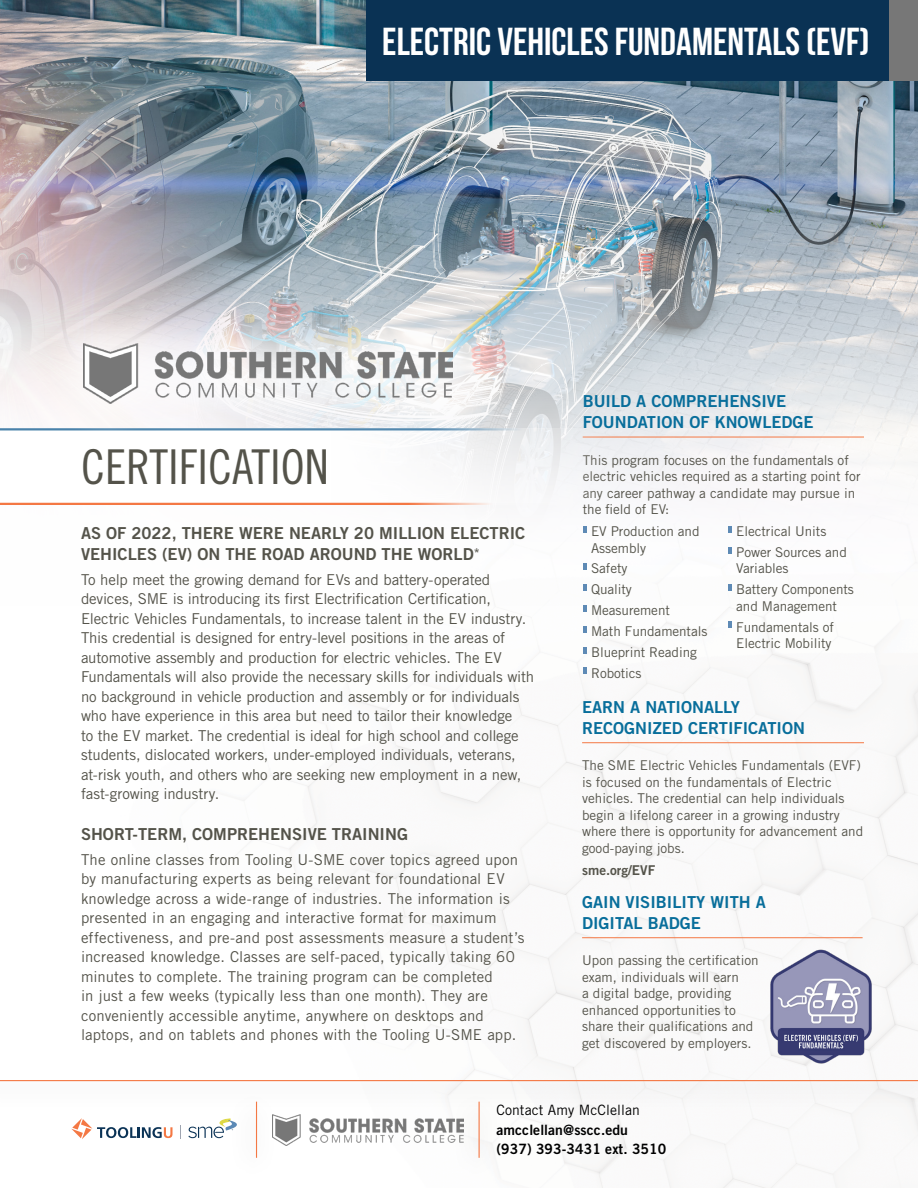
<style>
.page{position:relative;width:918px;height:1188px;background:#fff}
.page>*{position:absolute;margin:0;border:0;box-sizing:border-box;transform-origin:0 0}
.t1{font:48px "Trade Gothic LT Std Cn 18";color:#54534a}
.t2{font:39px "Bebas Neue";color:#fff}
.t3{font:16.5px/21px "Trade Gothic LT Std Bd 2";color:#54534a}
.t4{font:16.5px/21px "Trade Gothic LT Std Bd 2";color:#086e9b}
.t5{font:15px/19.5px "Trade Gothic LT Std";color:#54534a}
.t6{font:14.25px/19.5px "Trade Gothic LT Std Bd 2";letter-spacing:.005em;color:#000}
.t7{font:14.25px "Trade Gothic LT Std";letter-spacing:.005em;color:#000}
.t8{font:13.5px/16.5px "Trade Gothic LT Std";color:#54534a}
.t9{font:13.5px "Trade Gothic LT Std Bd 2";color:#54534a}
</style>
<div class="page">
<img style="left:0;top:0;width:366px;height:81px">
<img style="left:0;top:81px;width:918px;height:1107px">
<hr style="left:583px;top:437px;width:281px;height:1px;background:#f47844">
<svg style="left:583px;top:526px;width:4px;height:6px"></svg>
<svg style="left:583px;top:564px;width:4px;height:6px"></svg>
<svg style="left:583px;top:585px;width:4px;height:6px"></svg>
<svg style="left:583px;top:605px;width:4px;height:6px"></svg>
<svg style="left:583px;top:626px;width:4px;height:6px"></svg>
<svg style="left:583px;top:647px;width:4px;height:6px"></svg>
<svg style="left:583px;top:668px;width:4px;height:6px"></svg>
<svg style="left:728px;top:526px;width:4px;height:6px"></svg>
<svg style="left:728px;top:547px;width:4px;height:6px"></svg>
<svg style="left:728px;top:585px;width:4px;height:6px"></svg>
<svg style="left:728px;top:622px;width:4px;height:6px"></svg>
<hr style="left:582px;top:742px;width:282px;height:1px;background:#f47844">
<hr style="left:582px;top:937px;width:281px;height:1px;background:#f47844">
<div style="left:889px;top:0;width:29px;height:81px;background:#777"></div>
<div style="left:0;top:1080px;width:918px;height:30px;background:#f9f9f9"></div>
<hr style="left:0;top:1080px;width:918px;height:1px;background:#f47844">
<div style="left:230px;top:1090px;width:46px;height:91px;background:#fdfdfd"></div>
<hr style="left:256px;top:1102px;width:1px;height:56px;background:#f47844">
<div style="left:452px;top:1090px;width:47px;height:91px;background:#fafafa"></div>
<hr style="left:479px;top:1102px;width:1px;height:56px;background:#f47844">
<img style="left:272px;top:1114px;width:192px;height:32px">
<svg style="left:71px;top:1118px;width:102px;height:21px"></svg>
<svg style="left:188px;top:1118px;width:49px;height:20px"></svg>
<svg style="left:180px;top:1125px;width:1px;height:14px"></svg>
<div style="left:0;top:428px;width:610px;height:77px;background:#fff"></div>
<hr style="left:0;top:428px;width:582px;height:2px;background:#4a82aa">
<hr style="left:0;top:503px;width:549px;height:2px;background:#f47844">
<div style="left:366px;top:0;width:523px;height:81px;background:#0a3254"></div>
<img style="left:765px;top:950px;width:113px;height:113px">
<div style="left:39px;top:300px;width:458px;height:147px;background:#fff;opacity:.75"></div>
<img style="left:84px;top:343px;width:369px;height:61px">
<h2 class="t2" style="left:382px;top:21px;width:489px">ELECTRIC VEHICLES FUNDAMENTALS (EVF)</h2>
<h1 class="t1" style="left:81px;top:438px;width:249px">CERTIFICATION</h1>
<p class="t3" style="left:81px;top:522px;width:446px">AS OF 2022, THERE WERE NEARLY 20 MILLION ELECTRIC<br>VEHICLES (EV) ON THE ROAD AROUND THE WORLD<sup>*</sup></p>
<p class="t5" style="left:81px;top:570px;width:455px">To help meet the growing demand for EVs and battery-operated devices, SME is introducing its first Electrification Certification, Electric Vehicles Fundamentals, to increase talent in the EV industry.<br>This credential is designed for entry-level positions in the areas of automotive assembly and production for electric vehicles. The EV Fundamentals will also provide the necessary skills for individuals with no background in vehicle production and assembly or for individuals who have experience in this area but need to tailor their knowledge<br>to the EV market. The credential is ideal for high school and college students, dislocated workers, under-employed individuals, veterans, at-risk youth, and others who are seeking new employment in a new, fast-growing industry.</p>
<p class="t3" style="left:81px;top:823px;width:329px">SHORT-TERM, COMPREHENSIVE TRAINING</p>
<p class="t5" style="left:81px;top:849px;width:445px">The online classes from Tooling U-SME cover topics agreed upon by manufacturing experts as being relevant for foundational EV knowledge across a wide-range of industries. The information is presented in an engaging and interactive format for maximum effectiveness, and pre-and post assessments measure a student’s increased knowledge. Classes are self-paced, typically taking 60 minutes to complete. The training program can be completed<br>in just a few weeks (typically less than one month). They are conveniently accessible anytime, anywhere on desktops and laptops, and on tablets and phones with the Tooling U-SME app.</p>
<p class="t4" style="left:583px;top:390px;width:233px">BUILD A COMPREHENSIVE<br>FOUNDATION OF KNOWLEDGE</p>
<p class="t8" style="left:583px;top:452px;width:279px">This program focuses on the fundamentals of electric vehicles required as a starting point for any career pathway a candidate may pursue in the field of EV:</p>
<p class="t8" style="left:591px;top:523px;width:110px">EV Production and<br>Assembly</p>
<p class="t8" style="left:591px;top:558px;width:118px;line-height:20.9px">Safety<br>Quality<br>Measurement<br>Math Fundamentals<br>Blueprint Reading<br>Robotics</p>
<p class="t8" style="left:736px;top:521px;width:112px;line-height:20.9px">Electrical Units<br>Power Sources and</p>
<p class="t8" style="left:736px;top:558px;width:119px;line-height:20.9px">Variables<br>Battery Components</p>
<p class="t8" style="left:736px;top:595px;width:102px;line-height:20.9px">and Management<br>Fundamentals of</p>
<p class="t8" style="left:736px;top:635px;width:97px">Electric Mobility</p>
<p class="t4" style="left:582px;top:696px;width:224px">EARN A NATIONALLY<br>RECOGNIZED CERTIFICATION</p>
<p class="t8" style="left:582px;top:757px;width:283px">The SME Electric Vehicles Fundamentals (EVF) is focused on the fundamentals of Electric vehicles. The credential can help individuals begin a lifelong career in a growing industry where there is opportunity for advancement and good-paying jobs.</p>
<p class="t9" style="left:582px;top:862px;width:75px">sme.org/EVF</p>
<p class="t4" style="left:582px;top:891px;width:185px">GAIN VISIBILITY WITH A<br>DIGITAL BADGE</p>
<p class="t8" style="left:582px;top:952px;width:178px">Upon passing the certification exam, individuals will earn<br>a digital badge, providing enhanced opportunities to share their qualifications and get discovered by employers.</p>
<p class="t7" style="left:496px;top:1102px;width:145px">Contact Amy McClellan</p>
<p class="t6" style="left:496px;top:1120px;width:171px">amcclellan@sscc.edu (937) 393-3431 ext. 3510</p>
</div>
